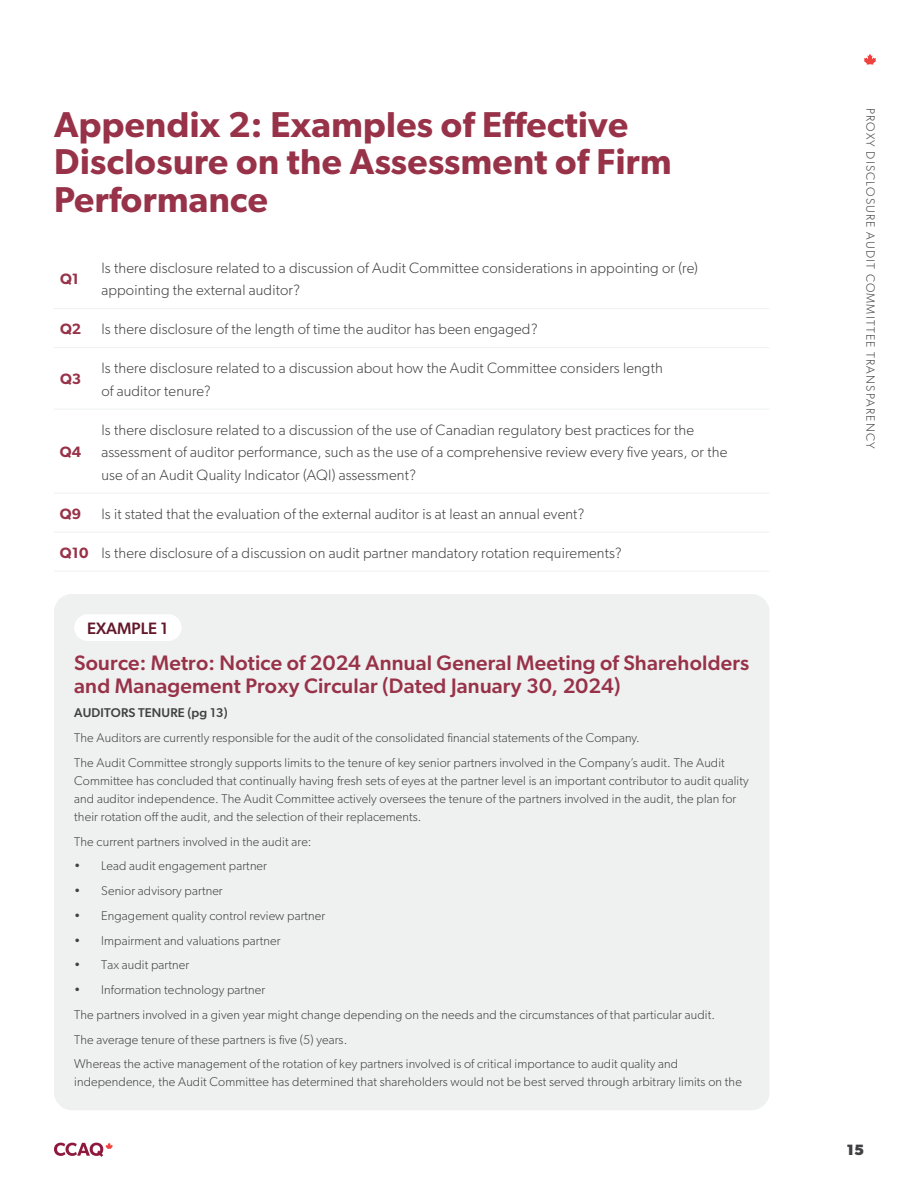
<style>
.page{position:relative;width:918px;height:1188px;background:#fff}
.page>*{position:absolute;margin:0;border:0;box-sizing:border-box;transform-origin:0 0}
.t1{font:600 36px/37.5px "Gibson";letter-spacing:.01em;color:#973248}
.t2{font:500 21px/22.5px "Gibson";letter-spacing:.01em;color:#973248}
.t3{font:500 16.5px "Gibson";color:#63172a}
.t4{font:300 15px/22.5px "Gibson";letter-spacing:.01em;color:#414042}
.t5{font:600 15px "Gibson";letter-spacing:.01em;color:#973248}
.t6{font:700 15px "Gibson";color:#414042}
.t7{font:300 12.75px/24.8px "Gibson";letter-spacing:.01em;color:#414042}
.t8{font:500 12.75px "Gibson";letter-spacing:.01em;color:#414042}
.t9{font:300 12px "Gibson";letter-spacing:.1em;color:#414042}
.s1{font-weight:600;color:#973248}
</style>
<div class="page">
<svg style="left:54px;top:1143px;width:59px;height:14px"></svg>
<svg style="left:864px;top:54px;width:12px;height:11px"></svg>
<hr style="left:54px;top:308px;width:41px;height:1px;background:#eff0f0">
<hr style="left:95px;top:308px;width:675px;height:1px;background:#eff0f0">
<hr style="left:54px;top:347px;width:41px;height:1px;background:#eff0f0">
<hr style="left:95px;top:347px;width:675px;height:1px;background:#eff0f0">
<hr style="left:54px;top:409px;width:41px;height:1px;background:#eff0f0">
<hr style="left:95px;top:409px;width:675px;height:1px;background:#eff0f0">
<hr style="left:54px;top:493px;width:41px;height:1px;background:#eff0f0">
<hr style="left:95px;top:493px;width:675px;height:1px;background:#eff0f0">
<hr style="left:54px;top:532px;width:41px;height:1px;background:#eff0f0">
<hr style="left:95px;top:532px;width:675px;height:1px;background:#eff0f0">
<hr style="left:54px;top:571px;width:41px;height:1px;background:#eff0f0">
<hr style="left:95px;top:571px;width:675px;height:1px;background:#eff0f0">
<div style="left:54px;top:594px;width:716px;height:516px;background:#eff0f0;border-radius:18px"></div>
<div style="left:74px;top:614px;width:108px;height:27px;background:#fff;border-radius:13px"></div>
<h1 class="t1" style="left:54px;top:105px;width:619px">Appendix 2: Examples of Effective<br>Disclosure on the Assessment of Firm<br>Performance</h1>
<p class="t5" style="left:60px;top:270px;width:20px">Q1</p>
<p class="t4" style="left:101px;top:256px;width:598px">Is there disclosure related to a discussion of Audit Committee considerations in appointing or (re) appointing the external auditor?</p>
<p class="t5" style="left:60px;top:320px;width:23px">Q2</p>
<p class="t4" style="left:101px;top:318px;width:438px">Is there disclosure of the length of time the auditor has been engaged?</p>
<p class="t5" style="left:60px;top:370px;width:23px">Q3</p>
<p class="t4" style="left:101px;top:357px;width:563px">Is there disclosure related to a discussion about how the Audit Committee considers length of auditor tenure?</p>
<p class="t5" style="left:60px;top:443px;width:23px">Q4</p>
<p class="t4" style="left:101px;top:418px;width:627px">Is there disclosure related to a discussion of the use of Canadian regulatory best practices for the assessment of auditor performance, such as the use of a comprehensive review every five years, or the use of an Audit Quality Indicator (AQI) assessment?</p>
<p class="t5" style="left:60px;top:504px;width:23px">Q9</p>
<p class="t4" style="left:101px;top:502px;width:485px">Is it stated that the evaluation of the external auditor is at least an annual event?</p>
<p class="t4" style="left:60px;top:541px;width:563px"><span class="s1">Q10</span> Is there disclosure of a discussion on audit partner mandatory rotation requirements?</p>
<p class="t3" style="left:87px;top:619px;width:82px">EXAMPLE 1</p>
<h2 class="t2" style="left:74px;top:651px;width:677px">Source: Metro: Notice of 2024 Annual General Meeting of Shareholders and Management Proxy Circular (Dated January 30, 2024)</h2>
<p class="t8" style="left:74px;top:705px;width:155px">AUDITORS TENURE (pg 13)</p>
<p class="t7" style="left:74px;top:725px;width:652px">The Auditors are currently responsible for the audit of the consolidated financial statements of the Company.<br>The Audit Committee strongly supports limits to the tenure of key senior partners involved in the Company’s audit. The Audit</p>
<p class="t7" style="left:74px;top:771px;width:676px;line-height:18px">Committee has concluded that continually having fresh sets of eyes at the partner level is an important contributor to audit quality and auditor independence. The Audit Committee actively oversees the tenure of the partners involved in the audit, the plan for their rotation off the audit, and the selection of their replacements.</p>
<p class="t7" style="left:74px;top:829px;width:239px">The current partners involved in the audit are:</p>
<p class="t7" style="left:74px;top:854px;width:194px">• Lead audit engagement partner</p>
<p class="t7" style="left:74px;top:878px;width:150px">• Senior advisory partner</p>
<p class="t7" style="left:74px;top:903px;width:253px">• Engagement quality control review partner</p>
<p class="t7" style="left:74px;top:928px;width:208px">• Impairment and valuations partner</p>
<p class="t7" style="left:74px;top:953px;width:117px">• Tax audit partner</p>
<p class="t7" style="left:74px;top:977px;width:642px">• Information technology partner<br>The partners involved in a given year might change depending on the needs and the circumstances of that particular audit.<br>The average tenure of these partners is five (5) years.<br>Whereas the active management of the rotation of key partners involved is of critical importance to audit quality and</p>
<p class="t7" style="left:74px;top:1070px;width:669px">independence, the Audit Committee has determined that shareholders would not be best served through arbitrary limits on the</p>
<p class="t9" style="left:878px;top:108px;width:342px;rotate:90deg">PROXY DISCLOSURE AUDIT COMMITTEE TRANSPARENCY</p>
<p class="t6" style="left:846px;top:1141px;width:19px">15</p>
</div>
